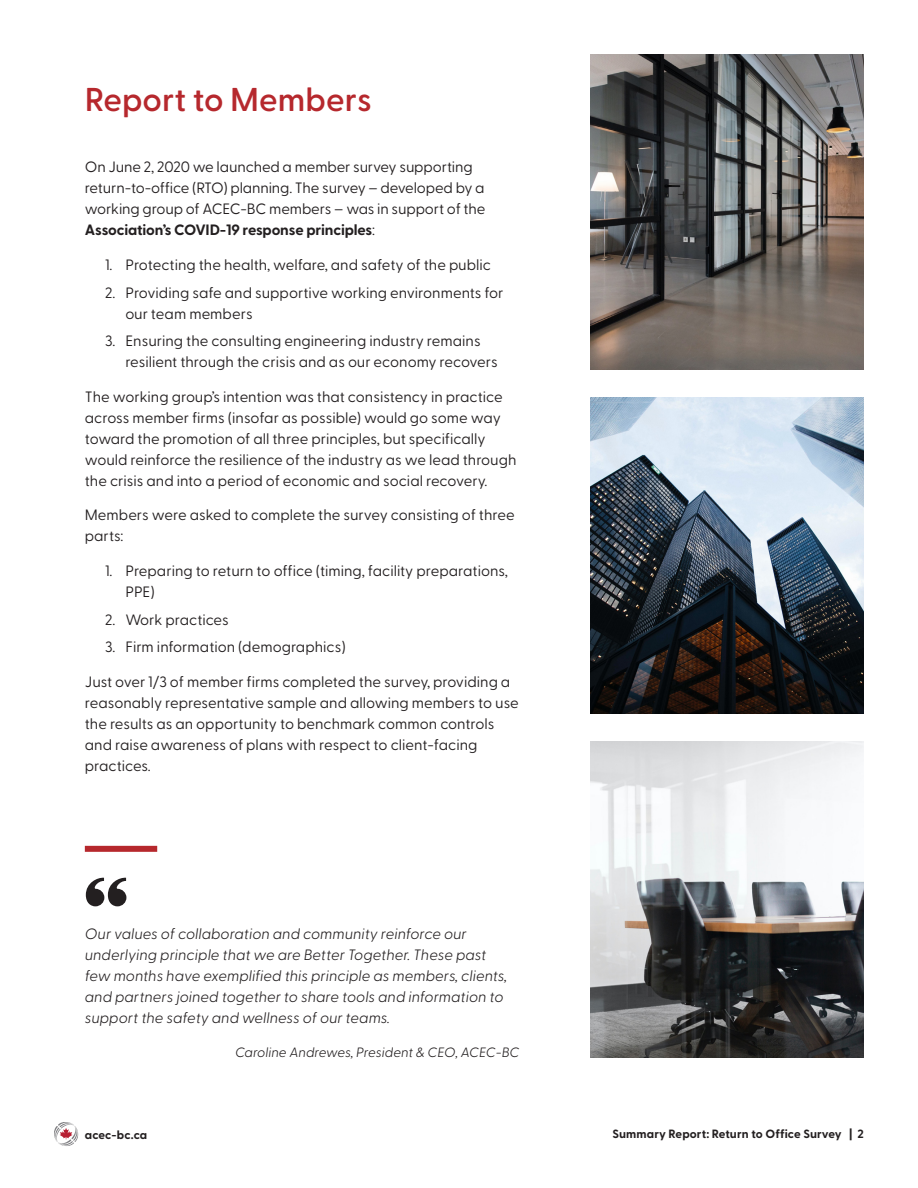
<style>
.page{position:relative;width:918px;height:1188px;background:#fff}
.page>*{position:absolute;margin:0;border:0;box-sizing:border-box;transform-origin:0 0}
.t1{font:800 91.5px "Greycliff CF";color:#231f20}
.Head_1{font:600 33px "Greycliff CF";color:#b6282d}
.Body{font:15px/21px "Greycliff CF";color:#231f20}
.t2{font:italic 300 15px/21px "Greycliff CF";color:#231f20}
.t3{font:italic 300 13.5px "Greycliff CF";color:#231f20}
.t4{font:700 12px "Greycliff CF";letter-spacing:.01em;color:#231f20}
.s1{font-weight:700}
</style>
<div class="page">
<svg style="left:54px;top:1122px;width:24px;height:24px"></svg>
<img style="left:591px;top:54px;width:273px;height:315px">
<img style="left:591px;top:398px;width:273px;height:315px">
<img style="left:591px;top:742px;width:273px;height:315px">
<div style="left:85px;top:846px;width:72px;height:6px;background:#b6282d"></div>
<p class="Head_1" style="left:85px;top:80px;width:288px">Report to Members</p>
<p class="Body" style="left:85px;top:157px;width:402px">On June 2, 2020 we launched a member survey supporting return-to-office (RTO) planning. The survey – developed by a working group of ACEC-BC members – was in support of the <span class="s1">Association’s COVID-19 response principles</span>:</p>
<p class="Body" style="left:105px;top:254px;width:387px">1. Protecting the health, welfare, and safety of the public</p>
<p class="Body" style="left:125px;top:282px;width:380px;text-indent:-20px">2. Providing safe and supportive working environments for our team members</p>
<p class="Body" style="left:125px;top:331px;width:374px;text-indent:-20px">3. Ensuring the consulting engineering industry remains resilient through the crisis and as our economy recovers</p>
<p class="Body" style="left:85px;top:386px;width:433px">The working group’s intention was that consistency in practice across member firms (insofar as possible) would go some way toward the promotion of all three principles, but specifically would reinforce the resilience of the industry as we lead through the crisis and into a period of economic and social recovery.</p>
<p class="Body" style="left:85px;top:505px;width:431px">Members were asked to complete the survey consisting of three parts:</p>
<p class="Body" style="left:125px;top:560px;width:384px;text-indent:-20px">1. Preparing to return to office (timing, facility preparations,<br>PPE)</p>
<p class="Body" style="left:105px;top:609px;width:125px">2. Work practices</p>
<p class="Body" style="left:105px;top:637px;width:242px">3. Firm information (demographics)</p>
<p class="Body" style="left:85px;top:671px;width:436px">Just over 1/3 of member firms completed the survey, providing a reasonably representative sample and allowing members to use the results as an opportunity to benchmark common controls and raise awareness of plans with respect to client-facing practices.</p>
<p class="t1" style="left:83px;top:855px;width:47px">“</p>
<p class="t2" style="left:85px;top:923px;width:424px">Our values of collaboration and community reinforce our underlying principle that we are Better Together. These past few months have exemplified this principle as members, clients, and partners joined together to share tools and information to support the safety and wellness of our teams.</p>
<p class="t3" style="left:235px;top:1045px;width:286px">Caroline Andrewes, President &amp; CEO, ACEC-BC</p>
<p class="t4" style="left:85px;top:1127px;width:64px">acec-bc.ca</p>
<p class="t4" style="left:612px;top:1127px;width:253px">Summary Report: Return to Office Survey | 2</p>
</div>
